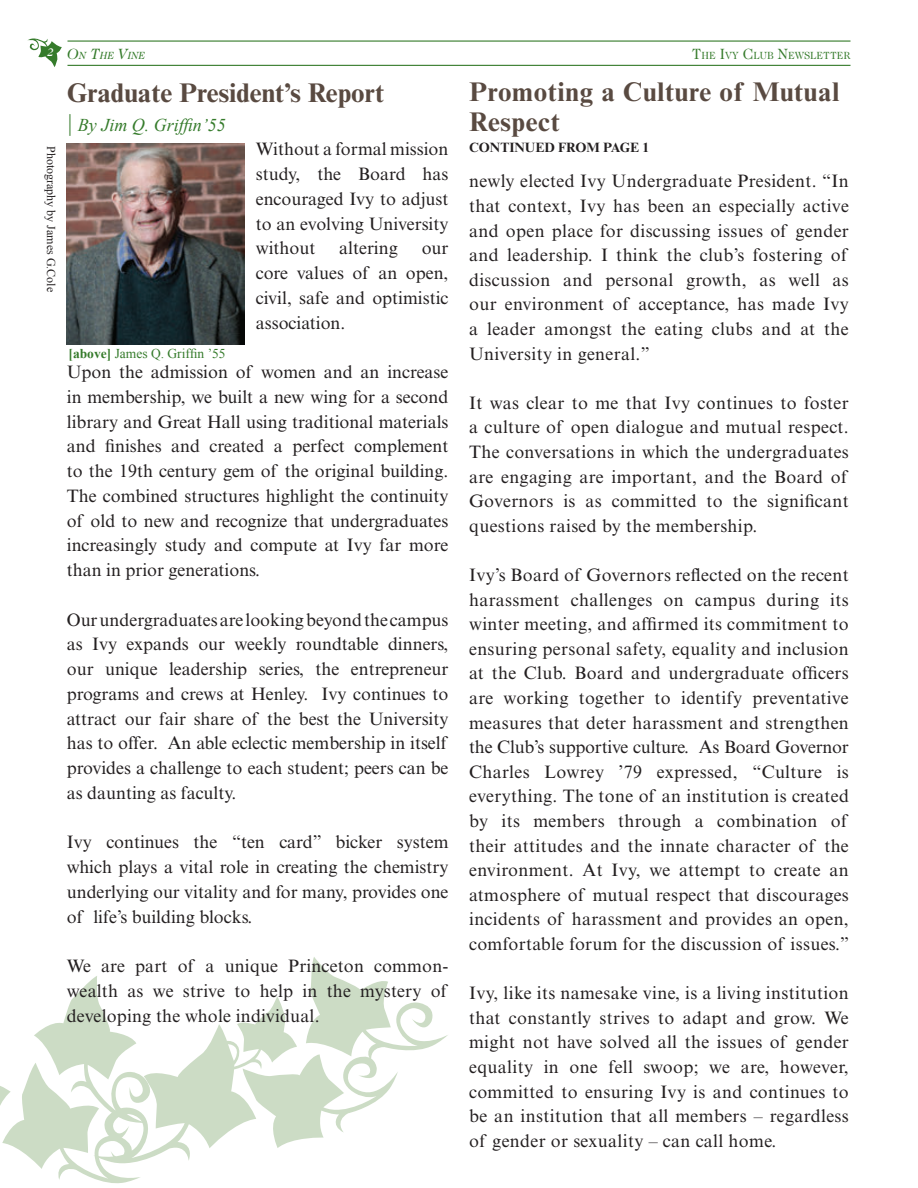
<style>
.page{position:relative;width:918px;height:1188px;background:#fff}
.page>*{position:absolute;margin:0;border:0;box-sizing:border-box;transform-origin:0 0}
.t1{font:700 27px/30px "Times New Roman MT Std";letter-spacing:.015em;color:#594a41}
.t2{font:18px/24.6px "Times New Roman MT Std";color:#231f20;text-align:justify}
.t3{font:italic 18px "Times New Roman";color:#357b2b}
.t4{font:13.5px "Times New Roman";color:#357b2b}
.t5{font:700 13.5px "Times New Roman MT Std";color:#231f20}
.t6{font:12px "Times New Roman";color:#231f20}
.t7{font:10.5px "Caslon 224 Std";color:#357b2b}
.t8{font:italic 10.5px "Caslon 224 Std";color:#357b2b}
.s1{font-size:15px}
.s2{font-size:24px}
.s3{font-weight:700}
</style>
<div class="page">
<hr style="left:917px;top:603px;width:1px;height:585px;background:#a4bf96">
<hr style="left:68px;top:65px;width:782px;height:1px;background:#357b2b">
<hr style="left:68px;top:40px;width:782px;height:2px;background:#357b2b">
<svg style="left:27px;top:38px;width:35px;height:29px"></svg>
<svg style="left:0;top:957px;width:448px;height:227px"></svg>
<img style="left:67px;top:144px;width:177px;height:200px">
<p class="t8" style="left:47px;top:49px;width:100px"><sup>2</sup> <span class="s1">O</span>N <span class="s1">T</span>HE <span class="s1">V</span>INE</p>
<p class="t7" style="left:692px;top:49px;width:160px"><span class="s1">T</span>HE <span class="s1">I</span>VY <span class="s1">C</span>LUB <span class="s1">N</span>EWSLETTER</p>
<h1 class="t1" style="left:67px;top:78px;width:319px">Graduate President’s Report</h1>
<p class="t3" style="left:67px;top:112px;width:161px"><span class="s2">|</span> By Jim Q. Griffin’55</p>
<p class="t2" style="left:256px;top:137px;width:194px">Without a formal mission study, the Board has encouraged Ivy to adjust to an evolving University without</p>
<h1 class="t1" style="left:469px;top:77px;width:372px">Promoting a Culture of Mutual<br>Respect</h1>
<p class="t5" style="left:469px;top:140px;width:182px">CONTINUED FROM PAGE 1</p>
<p class="t6" style="left:59px;top:146px;width:147px;rotate:90deg">Photography by James G.Cole</p>
<p class="t2" style="left:469px;top:169px;width:381px">newly elected Ivy Undergraduate President. “In that context, Ivy has been an especially active and open place for discussing issues of gender and leadership. I think the club’s fostering of discussion and personal growth, as well as our environment of acceptance, has made Ivy a leader amongst the eating clubs and at the University in general.”</p>
<p class="t2" style="left:469px;top:390px;width:381px">It was clear to me that Ivy continues to foster a culture of open dialogue and mutual respect.<br>The conversations in which the undergraduates are engaging are important, and the Board of Governors is as committed to the significant questions raised by the membership.</p>
<p class="t2" style="left:469px;top:563px;width:382px">Ivy’s Board of Governors reflected on the recent harassment challenges on campus during its winter meeting, and affirmed its commitment to ensuring personal safety, equality and inclusion at the Club. Board and undergraduate officers are working together to identify preventative measures that deter harassment and strengthen the Club’s supportive culture. As Board Governor Charles Lowrey ’79 expressed, “Culture is everything. The tone of an institution is created by its members through a combination of their attitudes and the innate character of the environment. At Ivy, we attempt to create an atmosphere of mutual respect that discourages incidents of harassment and provides an open, comfortable forum for the discussion of issues.”</p>
<p class="t2" style="left:469px;top:981px;width:381px">Ivy, like its namesake vine, is a living institution that constantly strives to adapt and grow. We might not have solved all the issues of gender equality in one fell swoop; we are, however, committed to ensuring Ivy is and continues to be an institution that all members – regardless of gender or sexuality – can call home.</p>
<p class="t2" style="left:339px;top:236px;width:60px">altering</p>
<p class="t2" style="left:256px;top:236px;width:194px;text-indent:166px">our core values of an open, civil, safe and optimistic association.</p>
<p class="t2" style="left:67px;top:360px;width:383px">Upon the admission of women and an increase in membership, we built a new wing for a second library and Great Hall using traditional materials and finishes and created a perfect complement to the 19th century gem of the original building.<br>The combined structures highlight the continuity of old to new and recognize that undergraduates increasingly study and compute at Ivy far more than in prior generations.</p>
<p class="t2" style="left:67px;top:607px;width:383px">Our undergraduates are looking beyond the campus as Ivy expands our weekly roundtable dinners, our unique leadership series, the entrepreneur programs and crews at Henley. Ivy continues to attract our fair share of the best the University has to offer. An able eclectic membership in itself provides a challenge to each student; peers can be as daunting as faculty.</p>
<p class="t2" style="left:67px;top:830px;width:383px">Ivy continues the “ten card” bicker system which plays a vital role in creating the chemistry underlying our vitality and for many, provides one of life’s building blocks.</p>
<p class="t2" style="left:67px;top:954px;width:383px">We are part of a unique Princeton common&shy;wealth as we strive to help in the mystery of developing the whole individual.</p>
<p class="t4" style="left:69px;top:345px;width:159px"><span class="s3">[above]</span> James Q. Griffin ’55</p>
</div>
